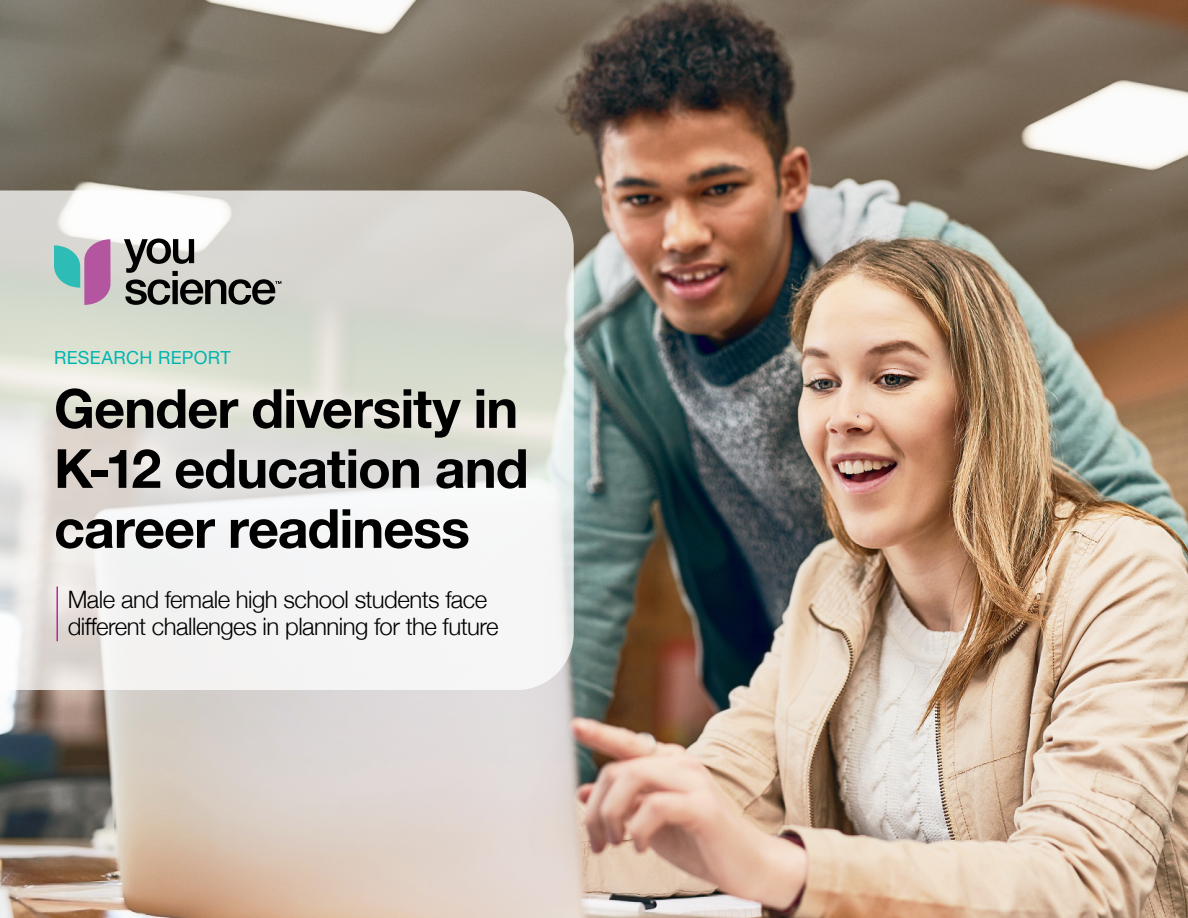
<style>
.page{position:relative;width:1188px;height:918px;background:#fff}
.page>*{position:absolute;margin:0;border:0;box-sizing:border-box;transform-origin:0 0}
.t1{font:700 54px/60px "Helvetica Neue LT Pro";letter-spacing:-.02em;color:#000}
.t2{font:300 24px/27px "Helvetica Neue";letter-spacing:-.02em;color:#000}
.t3{font:18px "Helvetica Neue";letter-spacing:.02em;color:#00b5b0}
</style>
<div class="page">
<img style="left:0;top:0;width:1188px;height:918px">
<svg style="left:0;top:190px;width:574px;height:500px"></svg>
<svg style="left:54px;top:239px;width:57px;height:66px;background:#a19eb6"></svg>
<svg style="left:124px;top:238px;width:157px;height:67px;background:#9e9e99"></svg>
<hr style="left:56px;top:587px;width:2px;height:54px;background:#b12b9f">
<p class="t3" style="left:54px;top:344px;width:178px">RESEARCH REPORT</p>
<h1 class="t1" style="left:54px;top:377px;width:476px">Gender diversity in<br>K-12 education and career readiness</h1>
<p class="t2" style="left:68px;top:584px;width:433px">Male and female high school students face different challenges in planning for the future</p>
</div>
